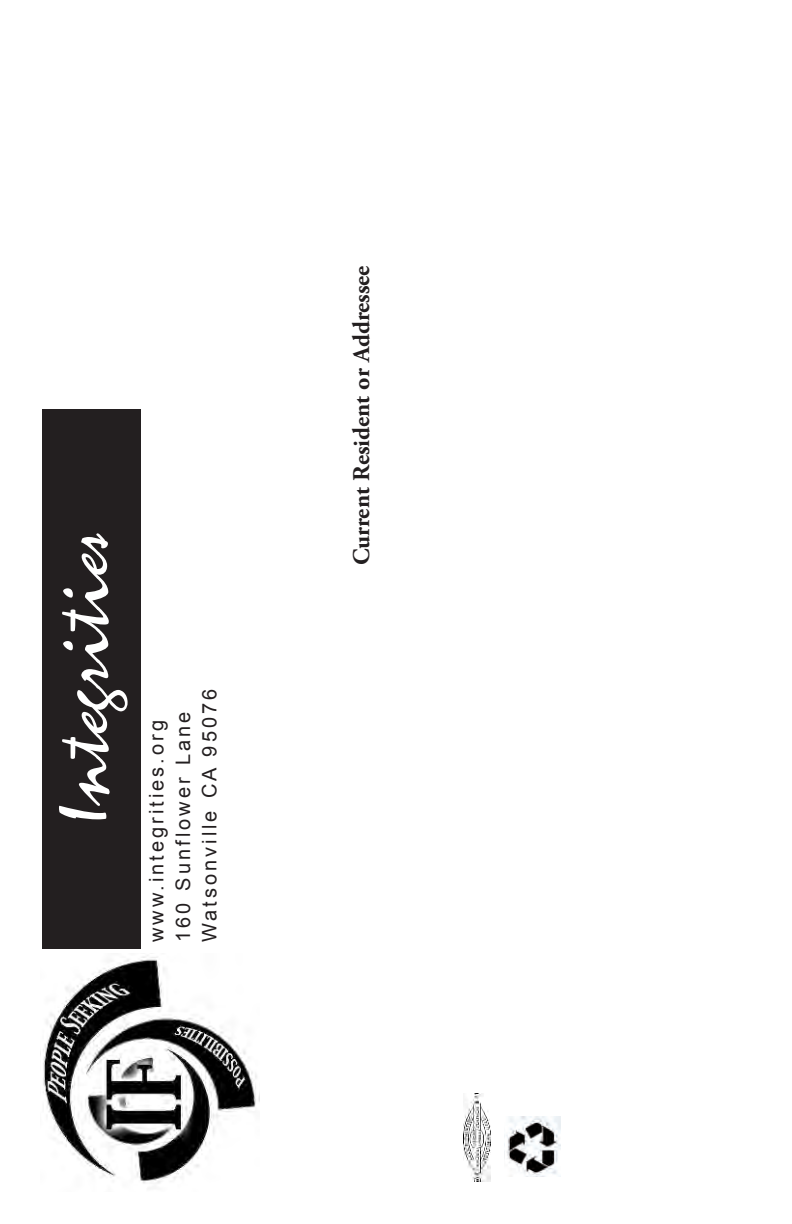
<style>
.page{position:relative;width:792px;height:1224px;background:#fff}
.page>*{position:absolute;margin:0;border:0;box-sizing:border-box;transform-origin:0 0}
.t1{font:72px "Zephyr Script";color:#fff}
.t2{font:700 24px "Adobe Garamond Pro";color:#231f20}
.t3{font:20px/26.4px "Arial";letter-spacing:.15em;color:#231f20}
</style>
<div class="page">
<div style="left:42px;top:409px;width:99px;height:540px;background:#231f20"></div>
<img style="left:504px;top:1116px;width:56px;height:60px">
<img style="left:464px;top:1093px;width:27px;height:88px">
<img style="left:40px;top:955px;width:219px;height:229px">
<h1 class="t1" style="left:39px;top:824px;width:290px;rotate:-90deg">Integrities</h1>
<p class="t3" style="left:144px;top:942px;width:255px;rotate:-90deg">www.integrities.org<br>160 Sunflower Lane<br>Watsonville CA 95076</p>
<p class="t2" style="left:352px;top:565px;width:301px;rotate:-90deg">Current Resident or Addressee</p>
</div>
